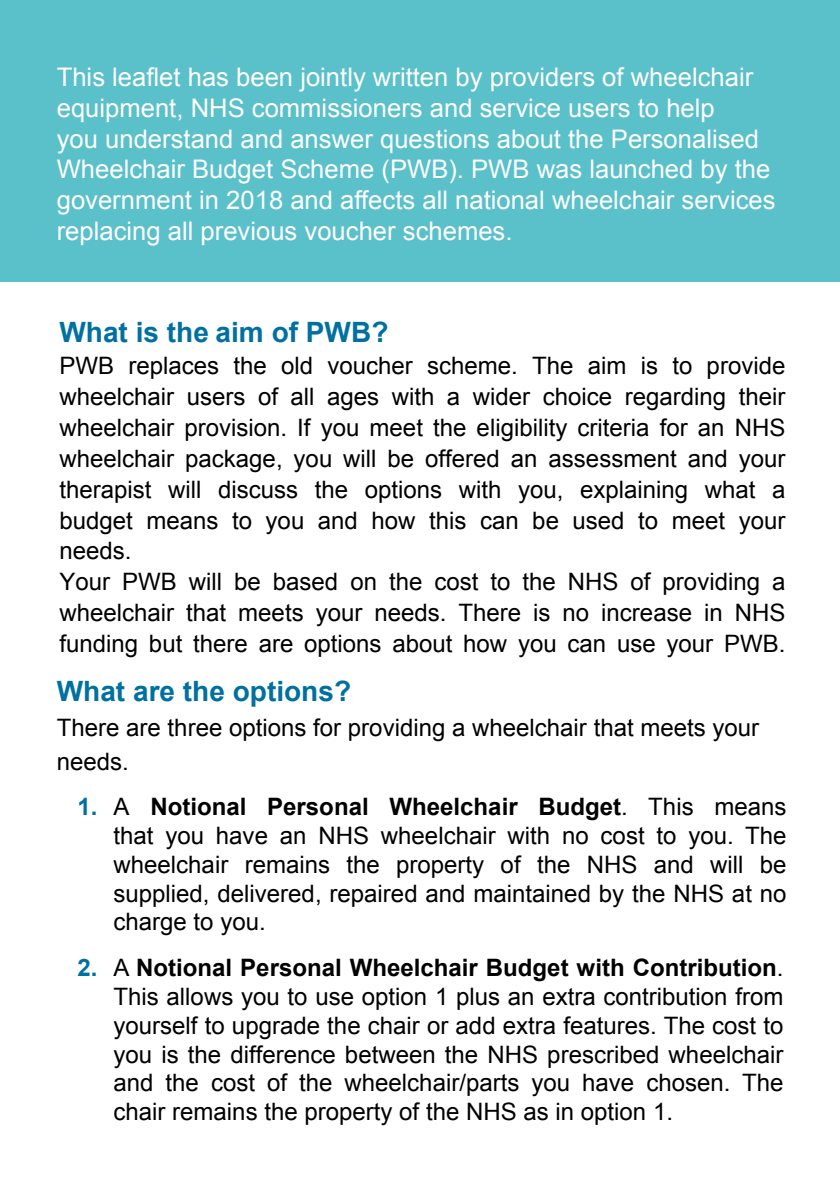
<style>
.page{position:relative;width:840px;height:1191px;background:#fff}
.page>*{position:absolute;margin:0;border:0;box-sizing:border-box;transform-origin:0 0}
.t1{font:700 28px "Arial";color:#0070a1}
.t2{font:25.6px/30.8px "Arial";color:#fff}
.t3{font:24px/30.8px "Arial";color:#000}
.s1{font-weight:700;color:#0070a1}
.s2{font-weight:700}
</style>
<div class="page">
<div style="left:0;top:0;width:839px;height:281px;background:#5ac0ca"></div>
<p class="t2" style="left:57px;top:62px;width:720px">This leaflet has been jointly written by providers of wheelchair equipment, NHS commissioners and service users to help<br>you understand and answer questions about the Personalised Wheelchair Budget Scheme (PWB). PWB was launched by the government in 2018 and affects all national wheelchair services replacing all previous voucher schemes.</p>
<p class="t1" style="left:59px;top:313px;width:330px">What is the aim of PWB?</p>
<p class="t3" style="left:59px;top:351px;width:727px">PWB replaces the old voucher scheme. The aim is to provide wheelchair users of all ages with a wider choice regarding their wheelchair provision. If you meet the eligibility criteria for an NHS wheelchair package, you will be offered an assessment and your therapist will discuss the options with you, explaining what a budget means to you and how this can be used to meet your needs.<br>Your PWB will be based on the cost to the NHS of providing a wheelchair that meets your needs. There is no increase in NHS funding but there are options about how you can use your PWB.</p>
<p class="t1" style="left:57px;top:672px;width:296px">What are the options?</p>
<p class="t3" style="left:57px;top:711px;width:703px;line-height:33.6px">There are three options for providing a wheelchair that meets your needs.</p>
<p class="t3" style="left:113px;top:792px;width:674px;line-height:28.8px;text-align:justify;text-indent:-36px"><span class="s1">1.</span> A <span class="s2">Notional Personal Wheelchair Budget</span>. This means that you have an NHS wheelchair with no cost to you. The wheelchair remains the property of the NHS and will be supplied, delivered, repaired and maintained by the NHS at no charge to you.</p>
<p class="t3" style="left:113px;top:953px;width:671px;line-height:28.8px;text-align:justify;text-indent:-36px"><span class="s1">2.</span> A <span class="s2">Notional Personal Wheelchair Budget with Contribution</span>.<br>This allows you to use option 1 plus an extra contribution from yourself to upgrade the chair or add extra features. The cost to you is the difference between the NHS prescribed wheelchair and the cost of the wheelchair/parts you have chosen. The chair remains the property of the NHS as in option 1.</p>
</div>
